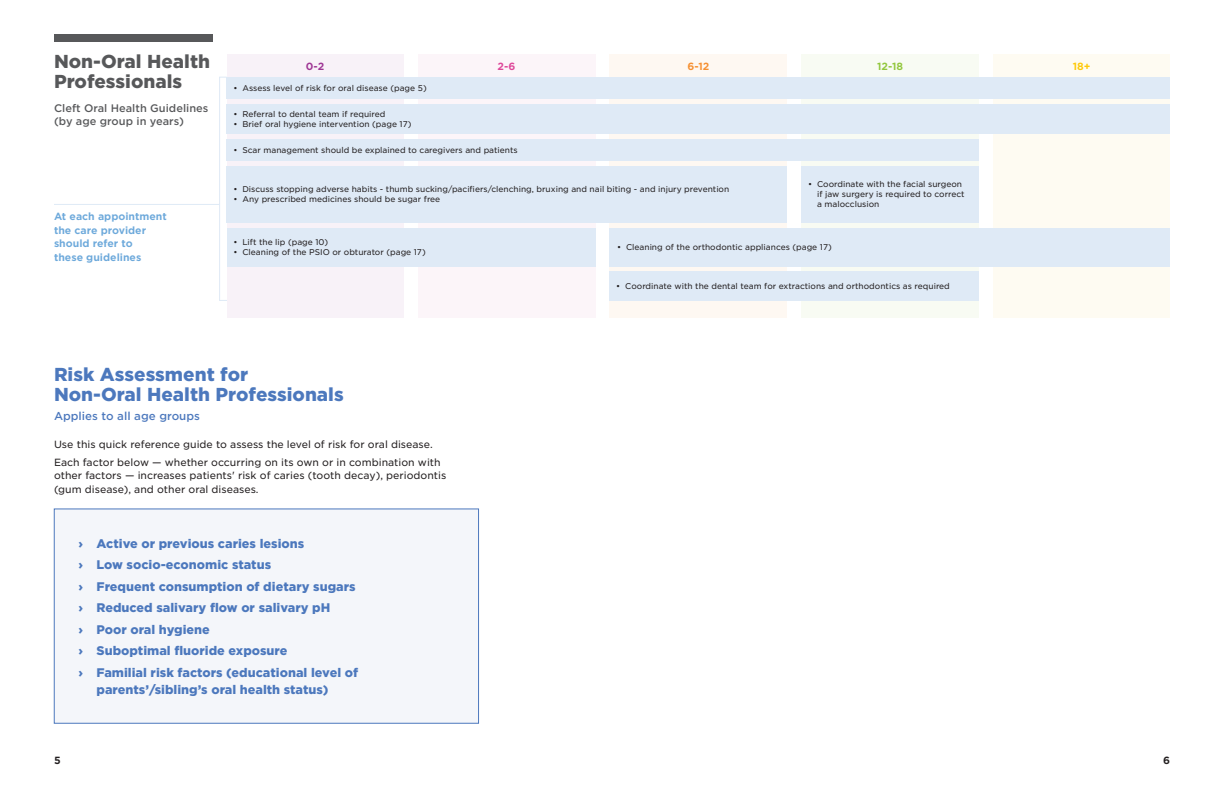
<style>
.page{position:relative;width:1224px;height:792px;background:#fff}
.page>*{position:absolute;margin:0;border:0;box-sizing:border-box;transform-origin:0 0}
.t1{font:900 18px/20px "Gotham S Sm";color:#4c78bd}
.t2{font:900 18px/20px "Gotham S Sm";color:#57585a}
.t3{font:900 12px/17px "Gotham S Sm";color:#4c78bd}
.t4{font:500 11px "Gotham S Sm";color:#4c78bd}
.t5{font:500 10.5px/13px "Gotham S Sm";color:#57585a}
.Body_Copy_-_Bullets{font:10px/13.5px "Gotham S Sm";color:#231f20}
.t6{font:700 10px/13.5px "Gotham S Sm";color:#6da9db}
.t7{font:700 10px "Gotham S Sm";color:#92c73d}
.t8{font:700 10px "Gotham S Sm";color:#f69032}
.t9{font:700 10px "Gotham S Sm";color:#9f3795}
.t10{font:700 10px "Gotham S Sm";color:#de489a}
.t11{font:700 10px "Gotham S Sm";color:#feca0a}
.t12{font:700 10px "Gotham S Sm";color:#231f20}
.t13{font:8px/10px "Gotham S Sm";color:#231f20}
</style>
<div class="page">
<svg style="left:219px;top:77px;width:8px;height:224px"></svg>
<div style="left:993px;top:54px;width:177px;height:263px;background:#fefbf2"></div>
<div style="left:802px;top:54px;width:177px;height:263px;background:#f8fbf3"></div>
<div style="left:610px;top:54px;width:177px;height:264px;background:#fef8f2"></div>
<div style="left:418px;top:54px;width:177px;height:263px;background:#fcf5f9"></div>
<div style="left:227px;top:54px;width:176px;height:263px;background:#f8f2f8"></div>
<div style="left:227px;top:77px;width:943px;height:22px;background:#dfeaf6"></div>
<hr style="left:54px;top:204px;width:166px;height:1px;background:#dfeaf6">
<div style="left:227px;top:104px;width:943px;height:29px;background:#dfeaf6"></div>
<div style="left:802px;top:166px;width:177px;height:56px;background:#dfeaf6"></div>
<div style="left:54px;top:509px;width:425px;height:215px;background:#f4f6fa;border:1px solid #4c78bd"></div>
<div style="left:227px;top:166px;width:560px;height:56px;background:#dfeaf6"></div>
<div style="left:227px;top:139px;width:752px;height:22px;background:#dfeaf6"></div>
<div style="left:227px;top:228px;width:368px;height:38px;background:#dfeaf6"></div>
<div style="left:610px;top:272px;width:369px;height:29px;background:#dfeaf6"></div>
<div style="left:610px;top:228px;width:560px;height:38px;background:#dfeaf6"></div>
<div style="left:54px;top:34px;width:158px;height:7px;background:#57585a"></div>
<p class="t2" style="left:54px;top:52px;width:158px">Non-Oral Health<br>Professionals</p>
<p class="t5" style="left:54px;top:102px;width:156px">Cleft Oral Health Guidelines (by age group in years)</p>
<p class="t6" style="left:54px;top:210px;width:114px">At each appointment the care provider should refer to<br>these guidelines</p>
<p class="t9" style="left:306px;top:59px;width:20px">0-2</p>
<p class="t10" style="left:498px;top:59px;width:19px">2-6</p>
<p class="t8" style="left:687px;top:59px;width:23px">6-12</p>
<p class="t7" style="left:877px;top:59px;width:27px">12-18</p>
<p class="t11" style="left:1073px;top:59px;width:19px">18+</p>
<p class="t13" style="left:233px;top:83px;width:195px">• Assess level of risk for oral disease (page 5)</p>
<p class="t13" style="left:233px;top:108px;width:154px">• Referral to dental team if required</p>
<p class="t13" style="left:233px;top:118px;width:180px">• Brief oral hygiene intervention (page 17)</p>
<p class="t13" style="left:233px;top:145px;width:286px">• Scar management should be explained to caregivers and patients</p>
<p class="t13" style="left:233px;top:184px;width:497px">• Discuss stopping adverse habits - thumb sucking/pacifiers/clenching, bruxing and nail biting - and injury prevention</p>
<p class="t13" style="left:233px;top:194px;width:208px">• Any prescribed medicines should be sugar free</p>
<p class="t13" style="left:817px;top:179px;width:149px;text-indent:-9px">• Coordinate with the facial surgeon if jaw surgery is required to correct a malocclusion</p>
<p class="t13" style="left:233px;top:237px;width:96px">• Lift the lip (page 10)</p>
<p class="t13" style="left:233px;top:247px;width:194px">• Cleaning of the PSIO or obturator (page 17)</p>
<p class="t13" style="left:617px;top:242px;width:216px">• Cleaning of the orthodontic appliances (page 17)</p>
<p class="t13" style="left:616px;top:281px;width:335px">• Coordinate with the dental team for extractions and orthodontics as required</p>
<p class="t1" style="left:54px;top:364px;width:291px">Risk Assessment for<br>Non-Oral Health Professionals</p>
<p class="t4" style="left:54px;top:408px;width:148px">Applies to all age groups</p>
<p class="Body_Copy_-_Bullets" style="left:54px;top:437px;width:380px">Use this quick reference guide to assess the level of risk for oral disease.</p>
<p class="Body_Copy_-_Bullets" style="left:54px;top:455px;width:394px">Each factor below — whether occurring on its own or in combination with other factors — increases patients' risk of caries (tooth decay), periodontis (gum disease), and other oral diseases.</p>
<p class="t3" style="left:78px;top:535px;width:227px">› Active or previous caries lesions</p>
<p class="t3" style="left:78px;top:556px;width:194px">› Low socio-economic status</p>
<p class="t3" style="left:78px;top:578px;width:279px">› Frequent consumption of dietary sugars</p>
<p class="t3" style="left:78px;top:599px;width:253px">› Reduced salivary flow or salivary pH</p>
<p class="t3" style="left:78px;top:621px;width:133px">› Poor oral hygiene</p>
<p class="t3" style="left:78px;top:642px;width:211px">› Suboptimal fluoride exposure</p>
<p class="t3" style="left:96px;top:664px;width:263px;text-indent:-18px">› Familial risk factors (educational level of parents’/sibling’s oral health status)</p>
<p class="t12" style="left:54px;top:753px;width:8px">5</p>
<p class="t12" style="left:1163px;top:753px;width:8px">6</p>
</div>
